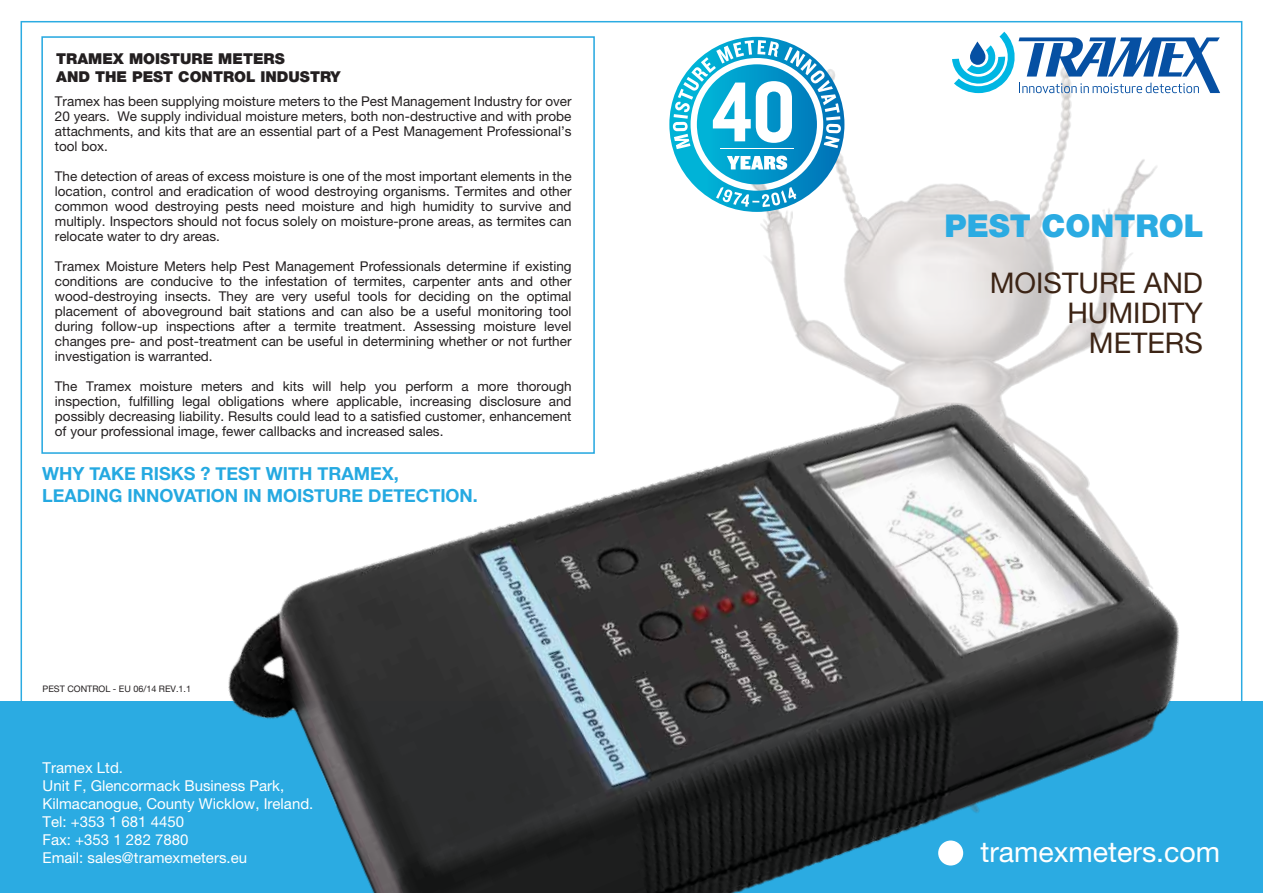
<style>
.page{position:relative;width:1263px;height:893px;background:#fff}
.page>*{position:absolute;margin:0;border:0;box-sizing:border-box;transform-origin:0 0}
.t1{font:900 31.5px "Helvetica Neue LT Pro";color:#2babe2}
.t2{font:28.5px/30px "Helvetica Neue LT Pro";color:#3c2415;text-align:right}
.t3{font:28.5px "Helvetica Neue LT Pro";color:#fff}
.t4{font:700 18px/21.6px "Helvetica Neue";color:#25a9e1}
.t5{font:15px/18px "Helvetica Neue LT Pro";color:#fff}
.t6{font:900 15px/18px "Helvetica Neue LT Pro";color:#231f20}
.t7{font:13.5px/15px "Helvetica Neue LT Pro";color:#231f20;text-align:justify}
.t8{font:9px "Helvetica Neue LT Pro";color:#231f20}
</style>
<div class="page">
<div style="left:0;top:701px;width:1263px;height:192px;background:#2babe2"></div>
<img style="left:228px;top:103px;width:1015px;height:790px">
<hr style="left:1218px;top:214px;width:3px;height:141px;background:#fff">
<div style="left:938px;top:840px;width:25px;height:25px;background:#fff;border-radius:50%"></div>
<svg style="left:669px;top:37px;width:175px;height:175px"></svg>
<svg style="left:952px;top:32px;width:268px;height:61px"></svg>
<div style="left:41px;top:36px;width:554px;height:418px;border:2px solid #26a8e0"></div>
<p class="t6" style="left:56px;top:50px;width:286px">TRAMEX MOISTURE METERS<br>AND THE PEST CONTROL INDUSTRY</p>
<p class="t7" style="left:55px;top:93px;width:518px">Tramex has been supplying moisture meters to the Pest Management Industry for over 20 years. We supply individual moisture meters, both non-destructive and with probe attachments, and kits that are an essential part of a Pest Management Professional’s tool box.</p>
<p class="t7" style="left:55px;top:168px;width:518px">The detection of areas of excess moisture is one of the most important elements in the location, control and eradication of wood destroying organisms. Termites and other common wood destroying pests need moisture and high humidity to survive and multiply. Inspectors should not focus solely on moisture-prone areas, as termites can relocate water to dry areas.</p>
<p class="t7" style="left:55px;top:258px;width:518px">Tramex Moisture Meters help Pest Management Professionals determine if existing conditions are conducive to the infestation of termites, carpenter ants and other wood-destroying insects. They are very useful tools for deciding on the optimal placement of aboveground bait stations and can also be a useful monitoring tool during follow-up inspections after a termite treatment. Assessing moisture level changes pre- and post-treatment can be useful in determining whether or not further investigation is warranted.</p>
<p class="t7" style="left:55px;top:378px;width:518px">The Tramex moisture meters and kits will help you perform a more thorough inspection, fulfilling legal obligations where applicable, increasing disclosure and possibly decreasing liability. Results could lead to a satisfied customer, enhancement of your professional image, fewer callbacks and increased sales.</p>
<h3 class="t4" style="left:42px;top:463px;width:437px">WHY TAKE RISKS ? TEST WITH TRAMEX,<br>LEADING INNOVATION IN MOISTURE DETECTION.</h3>
<p class="t8" style="left:43px;top:683px;width:150px">PEST CONTROL - EU 06/14 REV.1.1</p>
<p class="t5" style="left:43px;top:758px;width:272px">Tramex Ltd.<br>Unit F, Glencormack Business Park,<br>Kilmacanogue, County Wicklow, Ireland.<br>Tel: +353 1 681 4450<br>Fax: +353 1 282 7880<br>Email: sales@tramexmeters.eu</p>
<h1 class="t1" style="left:944px;top:207px;width:261px">PEST CONTROL</h1>
<h2 class="t2" style="left:990px;top:267px;width:215px">MOISTURE AND<br>HUMIDITY<br>METERS</h2>
<h2 class="t3" style="left:980px;top:835px;width:241px">tramexmeters.com</h2>
</div>
